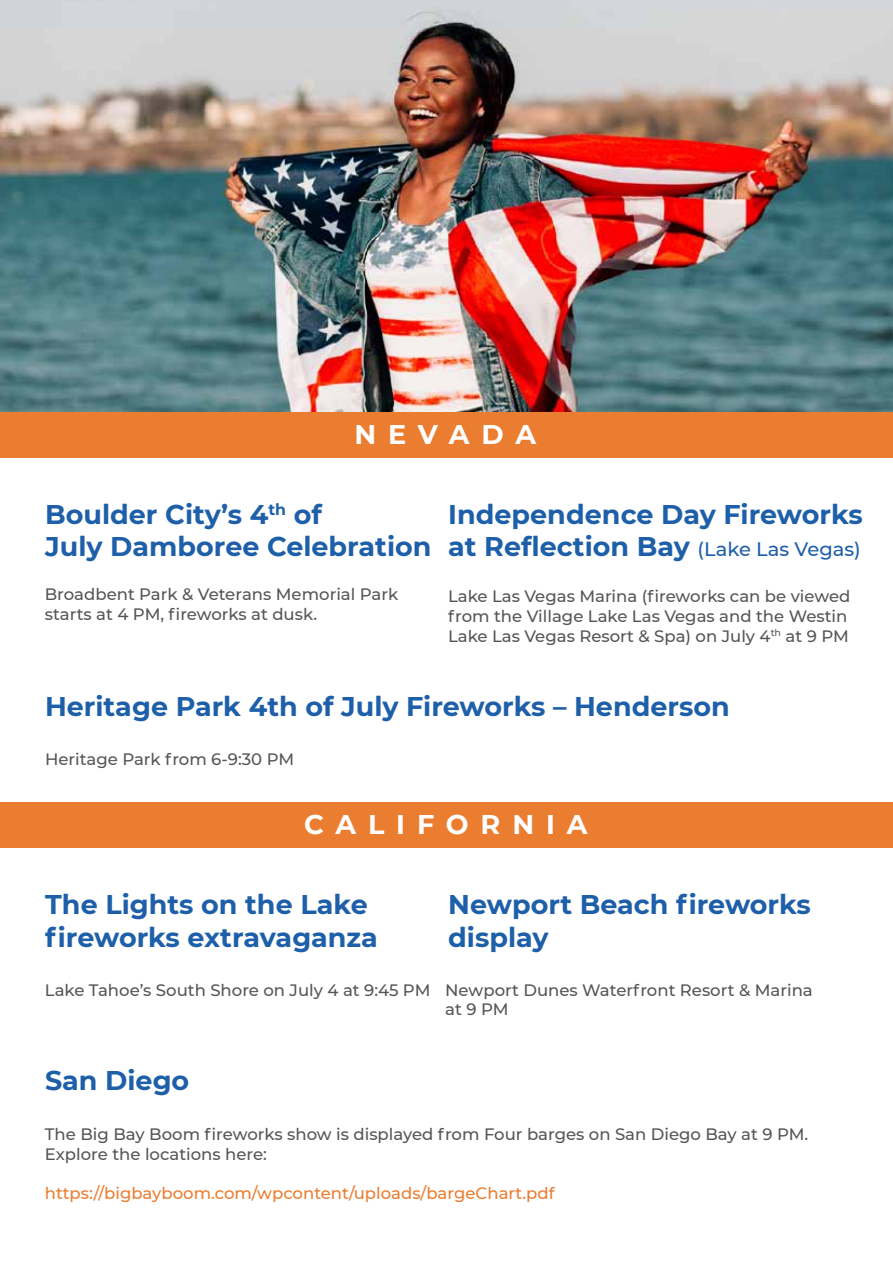
<style>
.page{position:relative;width:893px;height:1263px;background:#fff}
.page>*{position:absolute;margin:0;border:0;box-sizing:border-box;transform-origin:0 0}
.t1{font:700 27px/32.4px "Montserrat";color:#1e5fa9}
.t2{font:700 27px "Montserrat";letter-spacing:.44em;color:#fff}
.t3{font:500 16.5px/19.8px "Montserrat";color:#555657}
.t4{font:500 16.5px "Montserrat";color:#eb7d30}
.s1{font-weight:500;font-size:19.5px}
</style>
<div class="page">
<img style="left:0;top:0;width:893px;height:412px">
<div style="left:0;top:412px;width:893px;height:45px;background:#eb7d30"></div>
<div style="left:0;top:802px;width:893px;height:45px;background:#eb7d30"></div>
<h1 class="t2" style="left:354px;top:415px;width:183px">NEVADA</h1>
<h1 class="t1" style="left:45px;top:497px;width:388px">Boulder City’s 4<sup>th</sup> of<br>July Damboree Celebration</h1>
<p class="t3" style="left:45px;top:583px;width:355px">Broadbent Park &amp; Veterans Memorial Park starts at 4 PM, fireworks at dusk.</p>
<h1 class="t1" style="left:448px;top:497px;width:416px">Independence Day Fireworks at Reflection Bay <span class="s1">(Lake Las Vegas)</span></h1>
<p class="t3" style="left:448px;top:586px;width:404px">Lake Las Vegas Marina (fireworks can be viewed from the Village Lake Las Vegas and the Westin<br>Lake Las Vegas Resort &amp; Spa) on July 4<sup>th</sup> at 9 PM</p>
<h1 class="t1" style="left:45px;top:689px;width:686px">Heritage Park 4th of July Fireworks – Henderson</h1>
<p class="t3" style="left:45px;top:749px;width:251px">Heritage Park from 6-9:30 PM</p>
<h1 class="t2" style="left:304px;top:805px;width:285px">CALIFORNIA</h1>
<h1 class="t1" style="left:45px;top:887px;width:334px">The Lights on the Lake fireworks extravaganza</h1>
<p class="t3" style="left:45px;top:979px;width:387px">Lake Tahoe’s South Shore on July 4 at 9:45 PM</p>
<h1 class="t1" style="left:448px;top:887px;width:364px">Newport Beach fireworks display</h1>
<p class="t3" style="left:445px;top:979px;width:369px">Newport Dunes Waterfront Resort &amp; Marina at 9 PM</p>
<h1 class="t1" style="left:45px;top:1063px;width:146px">San Diego</h1>
<p class="t3" style="left:45px;top:1123px;width:765px">The Big Bay Boom fireworks show is displayed from Four barges on San Diego Bay at 9 PM.<br>Explore the locations here:</p>
<p class="t4" style="left:45px;top:1182px;width:511px">https://bigbayboom.com/wpcontent/uploads/bargeChart.pdf</p>
</div>
